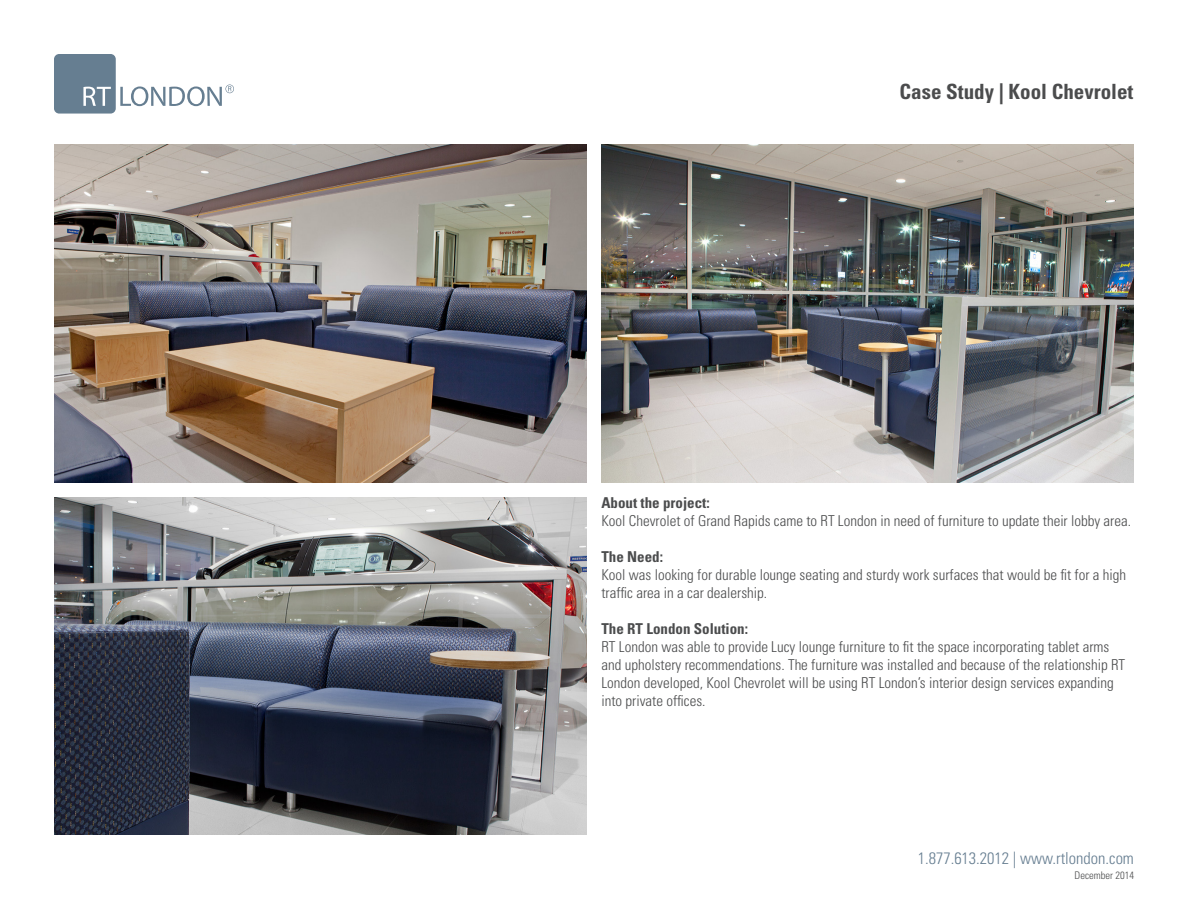
<style>
.page{position:relative;width:1188px;height:918px;background:#fff}
.page>*{position:absolute;margin:0;border:0;box-sizing:border-box;transform-origin:0 0}
.t1{font:700 condensed 21px "Univers LT Pro";color:#4b4c4d}
.t2{font:300 condensed 16.5px "Univers LT Std";color:#667e91}
.t3{font:300 condensed 15px/18px "Univers LT Std";color:#4b4c4d}
.t4{font:700 condensed 15px "Univers LT Pro";color:#4b4c4d}
.t5{font:300 condensed 10.5px "Univers LT Std";color:#4b4c4d}
</style>
<div class="page">
<div style="left:54px;top:54px;width:62px;height:59px;background:#667e91;border-radius:5px"></div>
<svg style="left:83px;top:87px;width:28px;height:19px"></svg>
<svg style="left:120px;top:85px;width:114px;height:21px"></svg>
<img style="left:601px;top:145px;width:533px;height:337px">
<img style="left:54px;top:145px;width:533px;height:337px">
<img style="left:54px;top:497px;width:533px;height:338px">
<p class="t1" style="left:900px;top:79px;width:235px">Case Study | Kool Chevrolet</p>
<p class="t4" style="left:601px;top:494px;width:110px">About the project:</p>
<p class="t3" style="left:601px;top:512px;width:531px">Kool Chevrolet of Grand Rapids came to RT London in need of furniture to update their lobby area.</p>
<p class="t4" style="left:601px;top:548px;width:63px">The Need:</p>
<p class="t3" style="left:601px;top:566px;width:526px">Kool was looking for durable lounge seating and sturdy work surfaces that would be fit for a high traffic area in a car dealership.</p>
<p class="t4" style="left:601px;top:620px;width:148px">The RT London Solution:</p>
<p class="t3" style="left:601px;top:638px;width:525px">RT London was able to provide Lucy lounge furniture to fit the space incorporating tablet arms and upholstery recommendations. The furniture was installed and because of the relationship RT London developed, Kool Chevrolet will be using RT London’s interior design services expanding into private offices.</p>
<p class="t2" style="left:918px;top:848px;width:218px">1.877.613.2012 | www.rtlondon.com</p>
<p class="t5" style="left:1075px;top:868px;width:61px">December 2014</p>
</div>
